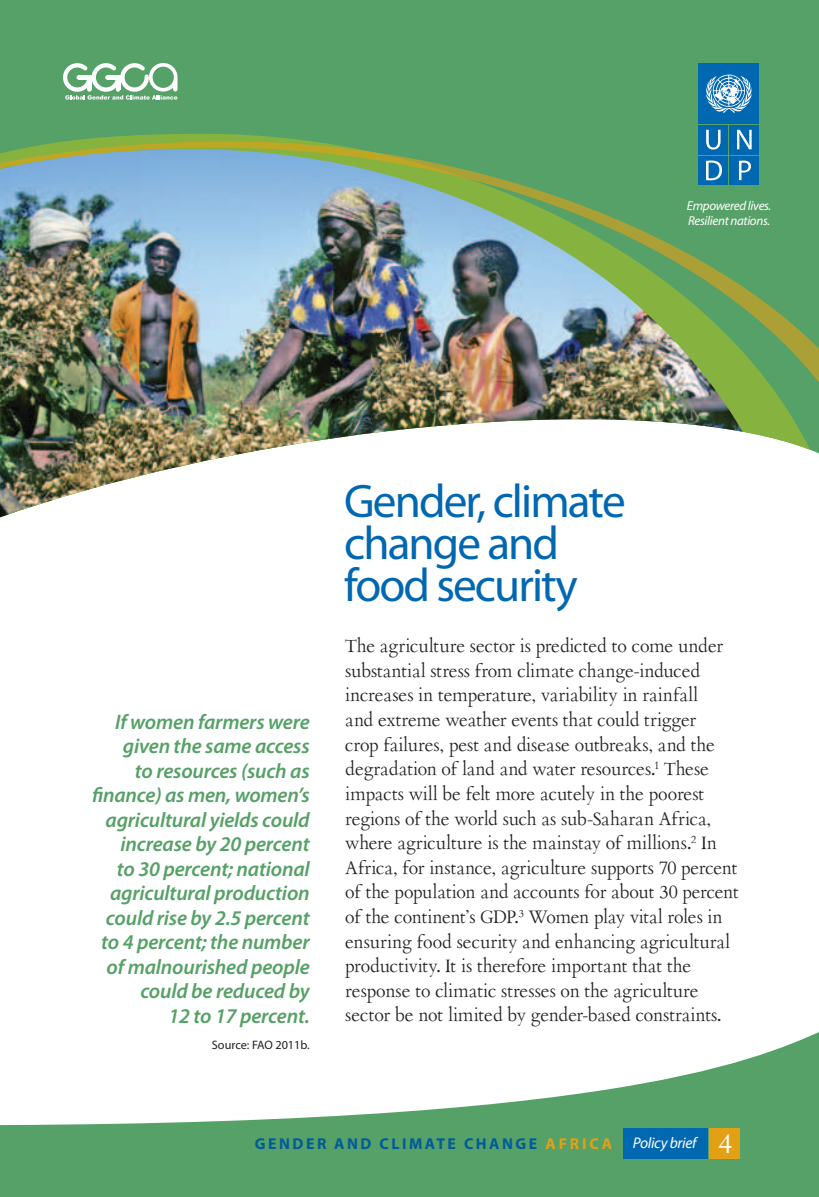
<style>
.page{position:relative;width:819px;height:1197px;background:#fff}
.page>*{position:absolute;margin:0;border:0;box-sizing:border-box;transform-origin:0 0}
.t1{font:47.25px/42px "Myriad Pro";letter-spacing:-.04em;color:#0067b1}
.t2{font:italic 600 21px/24.5px "Myriad Pro";letter-spacing:-.01em;color:#56a167;text-align:right}
.t3{font:19.25px/24.7px "Aetna JY Newstyle Roman";letter-spacing:-.005em;color:#231f20}
.t4{font:700 15.75px "Myriad Pro";letter-spacing:.16em;color:#005a9c}
.t5{font:italic 15.4px "Myriad Pro";letter-spacing:-.02em;color:#fff}
.t6{font:italic 12.95px/14.5px "Myriad";letter-spacing:-.025em;color:#fff}
.t7{font:12.25px "Myriad Pro";color:#231f20}
.s1{color:#e4a015}
.s2{font-family:"Adobe Caslon";font-style:normal;font-size:27.65px}
</style>
<div class="page">
<div style="left:0;top:0;width:819px;height:454px;background:#56a167"></div>
<svg style="left:0;top:134px;width:810px;height:320px;background:#78b16a"></svg>
<img style="left:0;top:404px;width:743px;height:113px">
<img style="left:0;top:141px;width:819px;height:263px">
<div style="left:699px;top:125px;width:29px;height:29px;background:#0067b1"></div>
<svg style="left:706px;top:130px;width:15px;height:20px"></svg>
<div style="left:730px;top:125px;width:29px;height:29px;background:#0067b1"></div>
<svg style="left:737px;top:130px;width:15px;height:19px"></svg>
<div style="left:730px;top:156px;width:29px;height:29px;background:#0067b1"></div>
<svg style="left:739px;top:161px;width:12px;height:19px"></svg>
<div style="left:699px;top:156px;width:29px;height:29px;background:#0067b1"></div>
<svg style="left:706px;top:161px;width:16px;height:19px"></svg>
<div style="left:699px;top:63px;width:60px;height:60px;background:#0067b1"></div>
<svg style="left:706px;top:75px;width:46px;height:38px"></svg>
<svg style="left:63px;top:63px;width:115px;height:37px"></svg>
<svg style="left:0;top:1032px;width:819px;height:165px;fill:#56a167"></svg>
<div style="left:623px;top:1128px;width:84px;height:30px;background:#0067b1"></div>
<div style="left:710px;top:1128px;width:30px;height:30px;background:#e4a015"></div>
<p class="t6" style="left:687px;top:199px;width:86px">Empowered lives.<br>Resilient nations.</p>
<p class="t2" style="left:92px;top:709px;width:219px">If women farmers were given the same access<br>to resources (such as finance) as men, women’s agricultural yields could increase by 20 percent<br>to 30 percent; national agricultural production could rise by 2.5 percent to 4 percent; the number of malnourished people could be reduced by<br>12 to 17 percent.</p>
<p class="t7" style="left:212px;top:1038px;width:99px">Source: FAO 2011b.</p>
<h1 class="t1" style="left:344px;top:480px;width:283px">Gender, climate change and food security</h1>
<p class="t3" style="left:345px;top:634px;width:395px">The agriculture sector is predicted to come under substantial stress from climate change-induced increases in temperature, variability in rainfall<br>and extreme weather events that could trigger<br>crop failures, pest and disease outbreaks, and the degradation of land and water resources.<sup>1</sup> These impacts will be felt more acutely in the poorest regions of the world such as sub-Saharan Africa, where agriculture is the mainstay of millions.<sup>2</sup> In Africa, for instance, agriculture supports 70 percent of the population and accounts for about 30 percent of the continent’s GDP.<sup>3</sup> Women play vital roles in ensuring food security and enhancing agricultural productivity. It is therefore important that the response to climatic stresses on the agriculture sector be not limited by gender-based constraints.</p>
<p class="t4" style="left:255px;top:1133px;width:359px">GENDER AND CLIMATE CHANGE <span class="s1">AFRICA</span></p>
<p class="t5" style="left:633px;top:1134px;width:101px">Policy brief <span class="s2">4</span></p>
</div>
